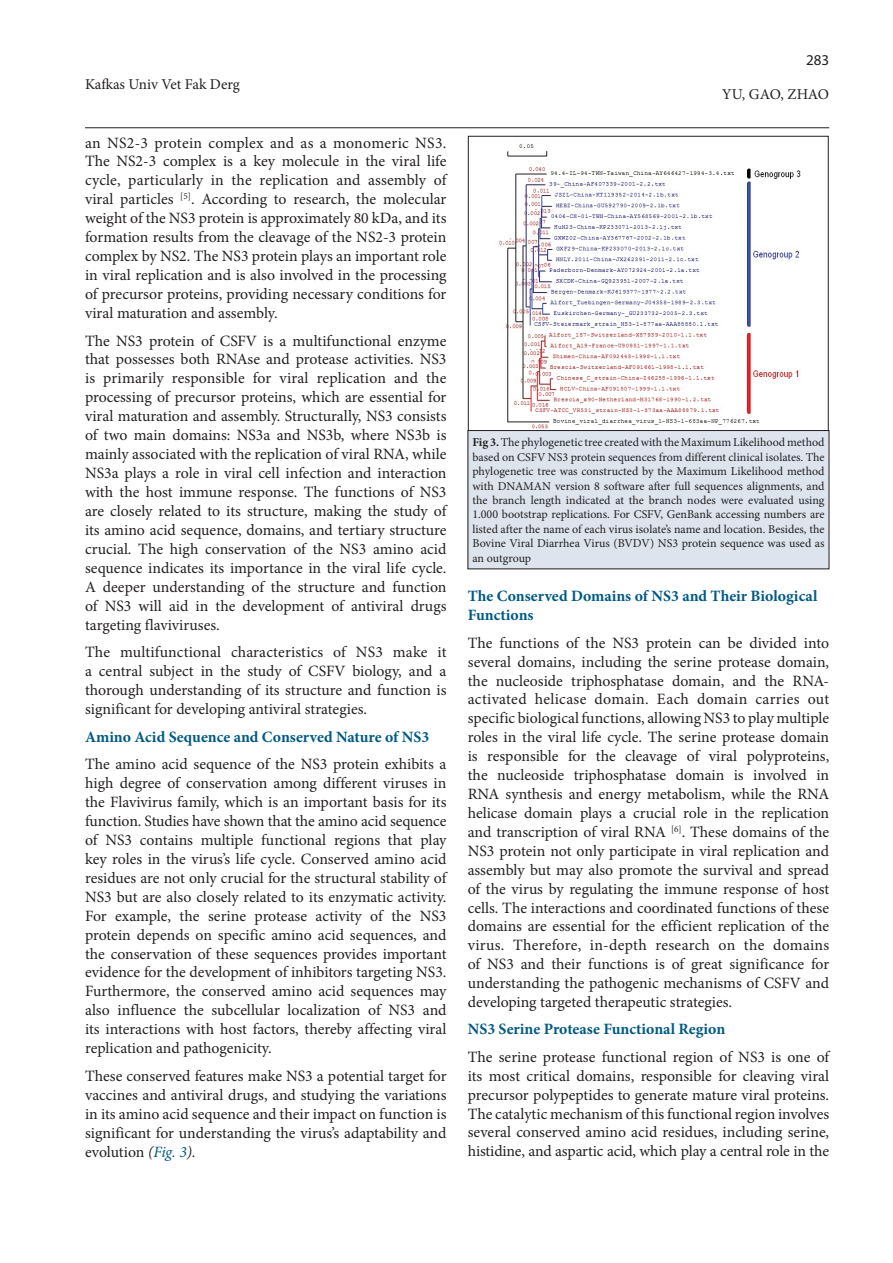
<style>
.page{position:relative;width:893px;height:1263px;background:#fff}
.page>*{position:absolute;margin:0;border:0;box-sizing:border-box;transform-origin:0 0}
.t1{font:15.75px/18.9px "Minion Pro";letter-spacing:-.005em;color:#231f20;text-align:justify}
.t2{font:700 15.75px/18.9px "Minion Pro";color:#005984}
.t3{font:15px "Minion Pro";letter-spacing:-.005em;color:#231f20}
.t4{font:15px "Myriad Pro";color:#231f20}
.t5{font:12px/14.4px "Minion Pro";letter-spacing:-.005em;color:#231f20;text-align:justify}
.s1{font-style:italic}
.s2{font-style:italic;color:#005984}
.s3{font-weight:700}
</style>
<div class="page">
<hr style="left:85px;top:127px;width:744px;height:1px;background:#231f20">
<img style="left:499px;top:144px;width:302px;height:285px">
<div style="left:468px;top:430px;width:361px;height:139px;background:#dee4ed"></div>
<div style="left:468px;top:430px;width:361px;height:139px;border:1px solid #231f20"></div>
<p class="t3" style="left:85px;top:74px;width:156px">Kafkas Univ Vet Fak Derg</p>
<p class="t1" style="left:85px;top:133px;width:363px">an NS2-3 protein complex and as a monomeric NS3.<br>The NS2-3 complex is a key molecule in the viral life cycle, particularly in the replication and assembly of viral particles <sup>[5]</sup>. According to research, the molecular weight of the NS3 protein is approximately 80 kDa, and its formation results from the cleavage of the NS2-3 protein complex by NS2. The NS3 protein plays an important role in viral replication and is also involved in the processing of precursor proteins, providing necessary conditions for viral maturation and assembly.</p>
<p class="t1" style="left:85px;top:331px;width:363px">The NS3 protein of CSFV is a multifunctional enzyme that possesses both RNAse and protease activities. NS3 is primarily responsible for viral replication and the processing of precursor proteins, which are essential for viral maturation and assembly. Structurally, NS3 consists of two main domains: NS3a and NS3b, where NS3b is mainly associated with the replication of viral RNA, while NS3a plays a role in viral cell infection and interaction with the host immune response. The functions of NS3 are closely related to its structure, making the study of its amino acid sequence, domains, and tertiary structure crucial. The high conservation of the NS3 amino acid sequence indicates its importance in the viral life cycle.<br>A deeper understanding of the structure and function of NS3 will aid in the development of antiviral drugs targeting flaviviruses.</p>
<p class="t1" style="left:85px;top:643px;width:363px">The multifunctional characteristics of NS3 make it a central subject in the study of CSFV biology, and a thorough understanding of its structure and function is significant for developing antiviral strategies.</p>
<p class="t2" style="left:85px;top:727px;width:346px">Amino Acid Sequence and Conserved Nature of NS3</p>
<p class="t1" style="left:85px;top:755px;width:363px">The amino acid sequence of the NS3 protein exhibits a high degree of conservation among different viruses in the Flavivirus family, which is an important basis for its function. Studies have shown that the amino acid sequence of NS3 contains multiple functional regions that play key roles in the virus’s life cycle. Conserved amino acid residues are not only crucial for the structural stability of NS3 but are also closely related to its enzymatic activity.<br>For example, the serine protease activity of the NS3 protein depends on specific amino acid sequences, and the conservation of these sequences provides important evidence for the development of inhibitors targeting NS3.<br>Furthermore, the conserved amino acid sequences may also influence the subcellular localization of NS3 and its interactions with host factors, thereby affecting viral replication and pathogenicity.</p>
<p class="t1" style="left:85px;top:1066px;width:363px">These conserved features make NS3 a potential target for vaccines and antiviral drugs, and studying the variations in its amino acid sequence and their impact on function is significant for understanding the virus’s adaptability and evolution <span class="s1">(</span><span class="s2">Fig. 3</span><span class="s1">).</span></p>
<p class="t4" style="left:806px;top:51px;width:25px">283</p>
<p class="t3" style="left:722px;top:84px;width:108px">YU, GAO, ZHAO</p>
<p class="t5" style="left:472px;top:435px;width:354px"><span class="s3">Fig 3.</span> The phylogenetic tree created with the Maximum Likelihood method based on CSFV NS3 protein sequences from different clinical isolates. The phylogenetic tree was constructed by the Maximum Likelihood method with DNAMAN version 8 software after full sequences alignments, and the branch length indicated at the branch nodes were evaluated using 1.000 bootstrap replications. For CSFV, GenBank accessing numbers are listed after the name of each virus isolate’s name and location. Besides, the Bovine Viral Diarrhea Virus (BVDV) NS3 protein sequence was used as an outgroup</p>
<p class="t2" style="left:468px;top:587px;width:351px">The Conserved Domains of NS3 and Their Biological<br>Functions</p>
<p class="t1" style="left:468px;top:633px;width:363px">The functions of the NS3 protein can be divided into several domains, including the serine protease domain, the nucleoside triphosphatase domain, and the RNA&shy;activated helicase domain. Each domain carries out specific biological functions, allowing NS3 to play multiple roles in the viral life cycle. The serine protease domain is responsible for the cleavage of viral polyproteins, the nucleoside triphosphatase domain is involved in RNA synthesis and energy metabolism, while the RNA helicase domain plays a crucial role in the replication and transcription of viral RNA <sup>[6]</sup>. These domains of the NS3 protein not only participate in viral replication and assembly but may also promote the survival and spread of the virus by regulating the immune response of host cells. The interactions and coordinated functions of these domains are essential for the efficient replication of the virus. Therefore, in-depth research on the domains of NS3 and their functions is of great significance for understanding the pathogenic mechanisms of CSFV and developing targeted therapeutic strategies.</p>
<p class="t2" style="left:468px;top:1020px;width:259px">NS3 Serine Protease Functional Region</p>
<p class="t1" style="left:468px;top:1047px;width:363px">The serine protease functional region of NS3 is one of its most critical domains, responsible for cleaving viral precursor polypeptides to generate mature viral proteins.<br>The catalytic mechanism of this functional region involves several conserved amino acid residues, including serine, histidine, and aspartic acid, which play a central role in the</p>
</div>
